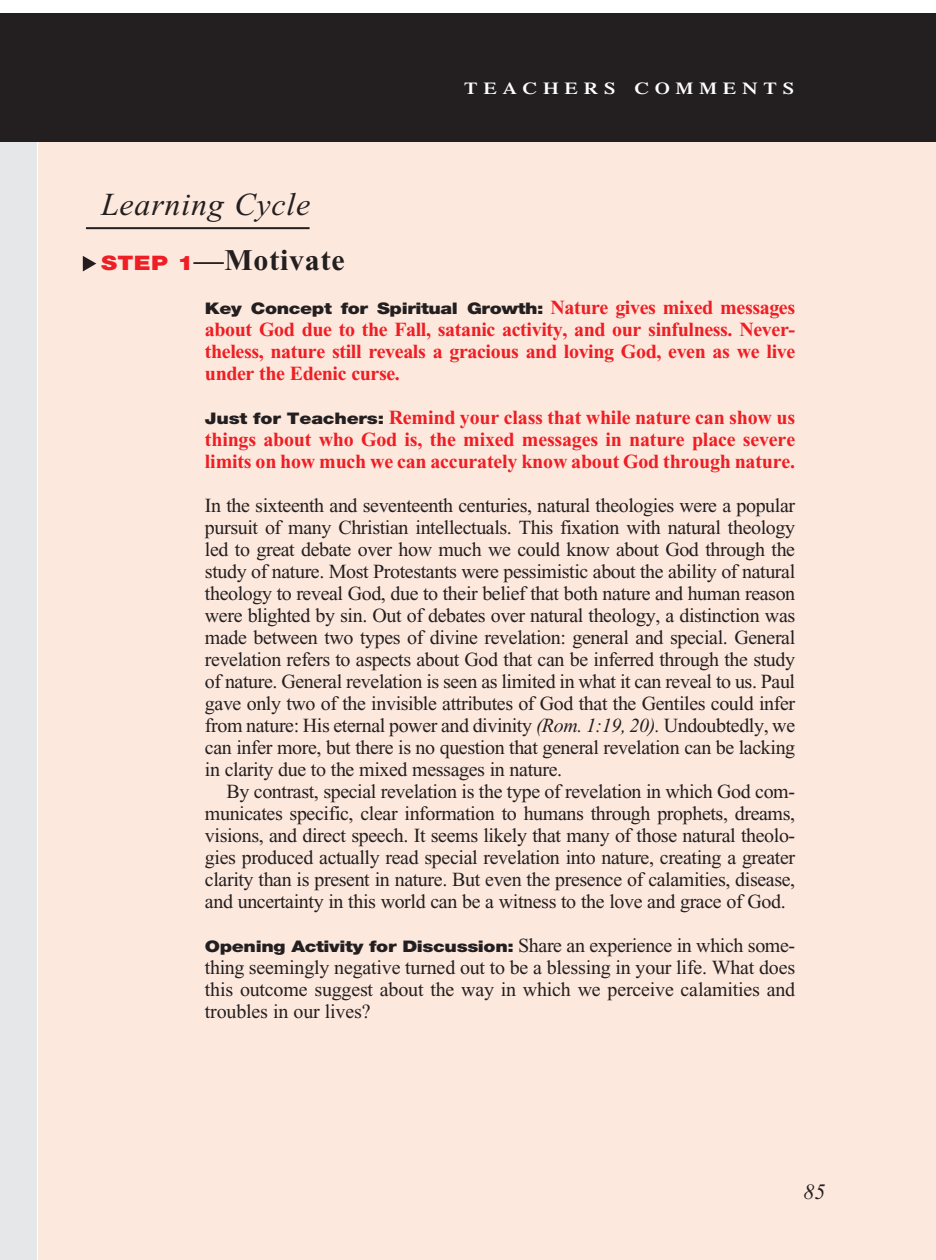
<style>
.page{position:relative;width:936px;height:1260px;background:#fff}
.page>*{position:absolute;margin:0;border:0;box-sizing:border-box;transform-origin:0 0}
.Main_Head_Teachers_C{font:italic 32px "Times New Roman";letter-spacing:.025em;color:#231f20}
.T_Aim_bodyXindent{font:700 30px "Times New Roman";letter-spacing:.025em;color:#231f20}
.t1{font:italic 22px "Times New Roman";color:#231f20}
.First_Line_Space_Tea{font:20px/22px "Times New Roman";letter-spacing:-.02em;color:#231f20;text-align:justify}
.First_Line_Space_Tea-2{font:700 20px/22px "Times New Roman";letter-spacing:-.01em;color:#ee1e24;text-align:justify}
.Objectives_Body_Text{font:700 20px/22px "Times New Roman";letter-spacing:-.02em;color:#ee1e24;text-align:justify}
.t2{font:600 16.8px "Times";letter-spacing:.285em;color:#fff;scale:1.2 1}
.First_Line_Space_Tea-3{font:900 16px "Helvetica Neue";letter-spacing:-.02em;color:#231f20;scale:1.2 1}
.Objectives_Body_Text-2{font:900 16px "Helvetica Neue";letter-spacing:-.02em;color:#231f20;scale:1.2 1}
.s1{font-family:"Helvetica Neue";font-weight:900;font-size:20px;color:#ee1e24}
.s2{font-family:"Times New Roman";font-weight:700;font-size:20px;color:#ee1e24}
.s3{font-family:"Helvetica Neue";font-weight:900;font-size:16px;color:#231f20}
.s4{font-style:italic}
.s5{font-family:"Times New Roman";font-weight:400;font-size:20px}
</style>
<div class="page">
<div style="left:38px;top:142px;width:898px;height:1118px;background:#fde8dd"></div>
<div style="left:0;top:136px;width:36px;height:1124px;background:#e6e7e9"></div>
<div style="left:0;top:13px;width:936px;height:128px;background:#231f20"></div>
<hr style="left:86px;top:227px;width:224px;height:2px;background:#231f20">
<svg style="left:83px;top:256px;width:13px;height:15px"></svg>
<p class="t2" style="left:464px;top:79px;width:276px">TEACHERS COMMENTS</p>
<p class="Main_Head_Teachers_C" style="left:101px;top:188px;width:211px">Learning Cycle</p>
<p class="T_Aim_bodyXindent" style="left:101px;top:243px;width:245px"><span class="s1">STEP 1</span>—Motivate</p>
<p class="Objectives_Body_Text-2" style="left:205px;top:299px;width:493px">Key Concept for Spiritual Growth: <span class="s2">Nature gives mixed messages</span></p>
<p class="Objectives_Body_Text" style="left:205px;top:318px;width:592px">about God due to the Fall, satanic activity, and our sinfulness. Never&shy;theless, nature still reveals a gracious and loving God, even as we live under the Edenic curse.</p>
<p class="First_Line_Space_Tea-2" style="left:205px;top:406px;width:592px"><span class="s3">Just for Teachers:</span> Remind your class that while nature can show us things about who God is, the mixed messages in nature place severe limits on how much we can accurately know about God through nature.</p>
<p class="First_Line_Space_Tea" style="left:205px;top:494px;width:592px">In the sixteenth and seventeenth centuries, natural theologies were a popular pursuit of many Christian intellectuals. This fixation with natural theology led to great debate over how much we could know about God through the study of nature. Most Protestants were pessimistic about the ability of natural theology to reveal God, due to their belief that both nature and human reason were blighted by sin. Out of debates over natural theology, a distinction was made between two types of divine revelation: general and special. General revelation refers to aspects about God that can be inferred through the study of nature. General revelation is seen as limited in what it can reveal to us. Paul gave only two of the invisible attributes of God that the Gentiles could infer from nature: His eternal power and divinity <span class="s4">(Rom. 1:19, 20).</span> Undoubtedly, we can infer more, but there is no question that general revelation can be lacking in clarity due to the mixed messages in nature.</p>
<p class="First_Line_Space_Tea" style="left:205px;top:780px;width:592px;text-indent:22px">By contrast, special revelation is the type of revelation in which God com&shy;municates specific, clear information to humans through prophets, dreams, visions, and direct speech. It seems likely that many of those natural theolo&shy;gies produced actually read special revelation into nature, creating a greater clarity than is present in nature. But even the presence of calamities, disease, and uncertainty in this world can be a witness to the love and grace of God.</p>
<p class="First_Line_Space_Tea-3" style="left:205px;top:937px;width:493px">Opening Activity for Discussion: <span class="s5">Share an experience in which some-</span></p>
<p class="First_Line_Space_Tea" style="left:205px;top:956px;width:592px">thing seemingly negative turned out to be a blessing in your life. What does this outcome suggest about the way in which we perceive calamities and troubles in our lives?</p>
<p class="t1" style="left:803px;top:1180px;width:23px">85</p>
</div>
